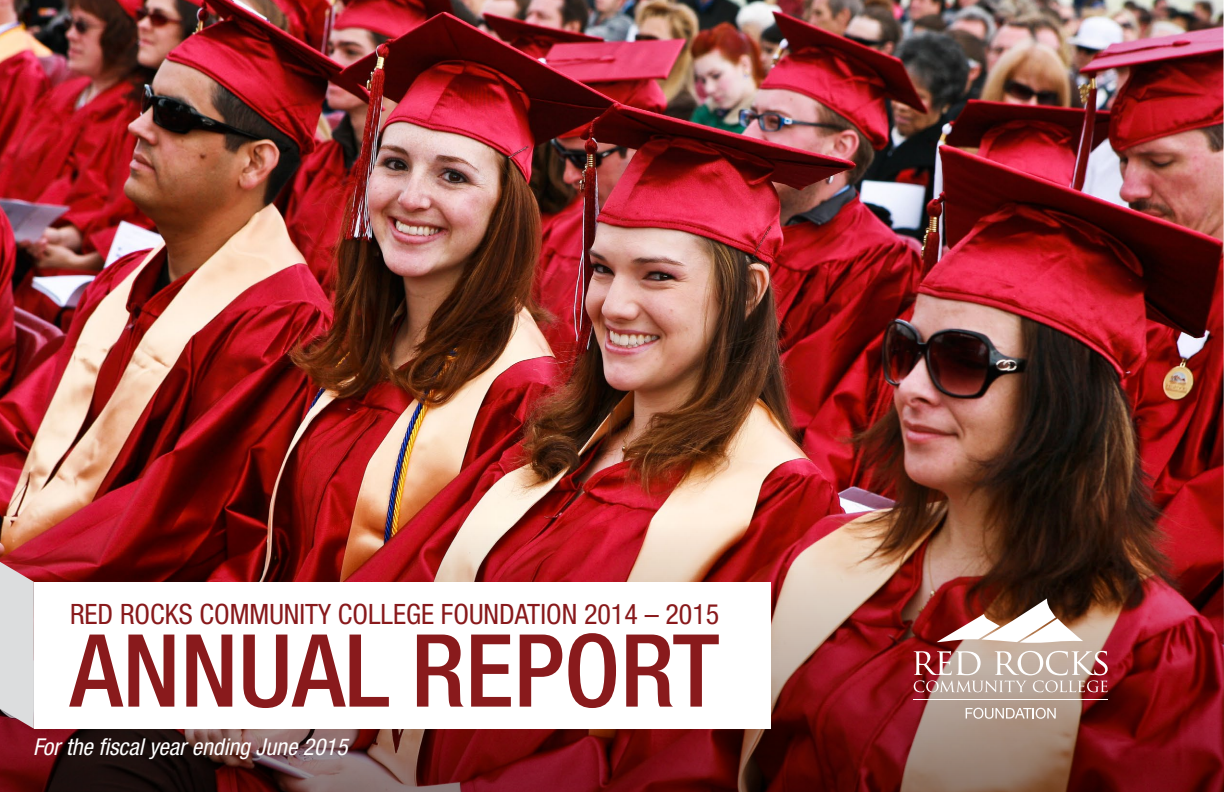
<style>
.page{position:relative;width:1224px;height:792px;background:#fff}
.page>*{position:absolute;margin:0;border:0;box-sizing:border-box;transform-origin:0 0}
.t1{font:500 condensed 100.9px "Helvetica Neue LT Std";color:#891a1c}
.t2{font:condensed 28.1px "Helvetica Neue LT Std";color:#891a1c}
.t3{font:italic condensed 23.3px "Helvetica Neue LT Std";color:#fff}
</style>
<div class="page">
<img style="left:0;top:0;width:1224px;height:516px">
<img style="left:0;top:516px;width:1224px;height:276px">
<div style="left:34px;top:582px;width:736px;height:147px;background:#fff"></div>
<svg style="left:0;top:562px;width:34px;height:167px;background:#d2c4c7"></svg>
<hr style="left:913px;top:700px;width:195px;height:1px;background:#fff">
<svg style="left:914px;top:651px;width:194px;height:41px;background:#c2a09a"></svg>
<svg style="left:937px;top:598px;width:146px;height:45px"></svg>
<svg style="left:966px;top:708px;width:90px;height:11px"></svg>
<p class="t2" style="left:70px;top:598px;width:651px">RED ROCKS COMMUNITY COLLEGE FOUNDATION 2014 – 2015</p>
<h1 class="t1" style="left:70px;top:611px;width:651px">ANNUAL REPORT</h1>
<p class="t3" style="left:33px;top:734px;width:316px">For the fiscal year ending June 2015</p>
</div>
